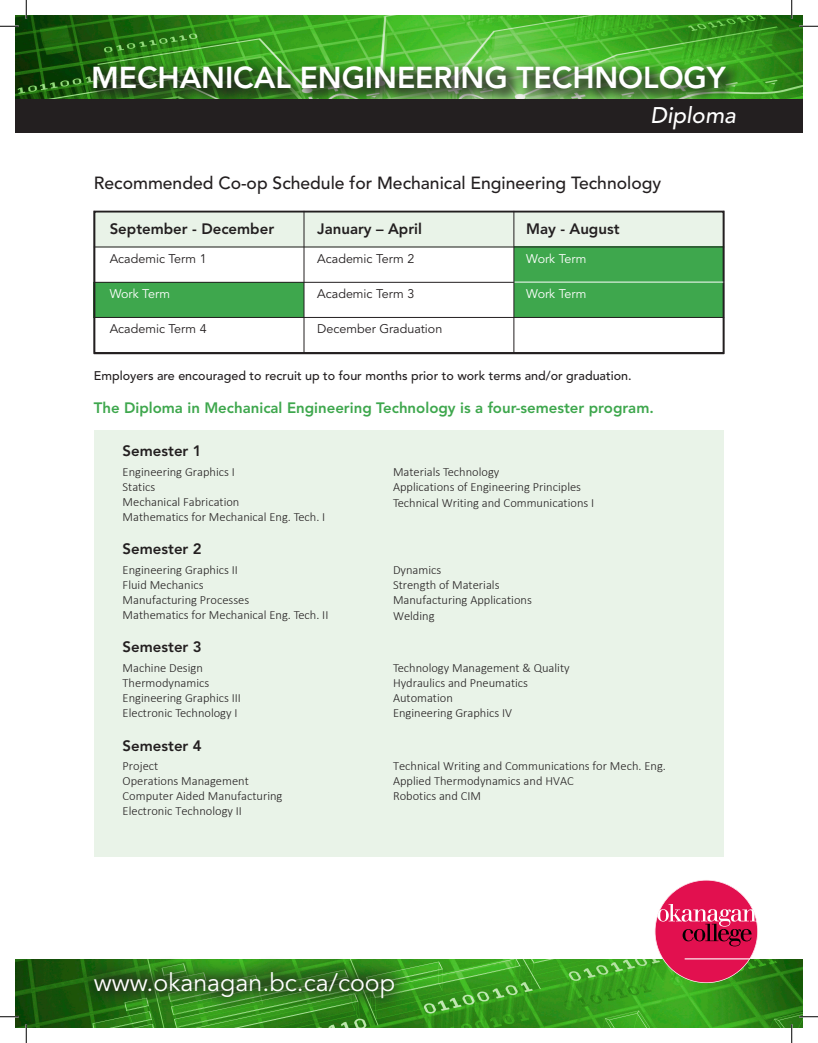
<style>
.page{position:relative;width:818px;height:1043px;background:#fff}
.page>*{position:absolute;margin:0;border:0;box-sizing:border-box;transform-origin:0 0}
.t1{font:800 30px "Avenir";letter-spacing:-.005em;color:#fff}
.t2{font:25px "Avenir";color:#fff}
.t3{font:italic 500 22.5px "Avenir";color:#fff}
.t4{font:500 17.5px "Avenir";color:#231f20}
.t5{font:800 15px "Avenir";color:#231f20}
.t6{font:800 15px "Avenir";color:#3ea74d}
.t7{font:300 12.5px/15px "Calibri";color:#231f20}
.t8{font:500 12.5px "Avenir";color:#231f20}
.t9{font:12.5px "Avenir";color:#231f20}
.t10{font:12.5px "Avenir";color:#fff}
</style>
<div class="page">
<img style="left:15px;top:15px;width:787px;height:84px">
<img style="left:15px;top:959px;width:787px;height:68px">
<div style="left:15px;top:99px;width:787px;height:33px;background:#231f20"></div>
<div style="left:94px;top:429px;width:629px;height:427px;background:#e9f3e8"></div>
<div style="left:94px;top:282px;width:210px;height:35px;background:#3ea74d"></div>
<div style="left:94px;top:211px;width:630px;height:36px;background:#e9f3e8"></div>
<div style="left:514px;top:247px;width:209px;height:71px;background:#3ea74d"></div>
<div style="left:93px;top:211px;width:631px;height:143px;border:2px solid #231f20"></div>
<hr style="left:94px;top:247px;width:630px;height:1px;background:#231f20">
<hr style="left:94px;top:282px;width:420px;height:1px;background:#231f20">
<hr style="left:94px;top:317px;width:630px;height:1px;background:#231f20">
<hr style="left:94px;top:352px;width:630px;height:1px;background:#231f20">
<hr style="left:94px;top:353px;width:630px;height:1px;background:#231f20">
<hr style="left:514px;top:282px;width:210px;height:1px;background:#fff">
<hr style="left:94px;top:211px;width:1px;height:141px;background:#231f20">
<hr style="left:304px;top:211px;width:1px;height:141px;background:#231f20">
<hr style="left:513px;top:211px;width:1px;height:141px;background:#231f20">
<hr style="left:723px;top:211px;width:1px;height:141px;background:#231f20">
<div style="left:77px;top:954px;width:335px;height:61px;background:#231f20;opacity:.75"></div>
<div style="left:87px;top:60px;width:656px;height:46px;background:#231f20;opacity:.75"></div>
<div style="left:654px;top:879px;width:104px;height:104px;background:#e2104f;border:1px solid #fff;border-radius:50%"></div>
<hr style="left:684px;top:958px;width:66px;height:1px;background:#fff">
<svg style="left:657px;top:904px;width:100px;height:42px"></svg>
<svg style="left:0;top:25px;width:19px;height:2px"></svg>
<svg style="left:799px;top:25px;width:19px;height:2px"></svg>
<svg style="left:0;top:1015px;width:19px;height:2px"></svg>
<svg style="left:799px;top:1015px;width:19px;height:2px"></svg>
<svg style="left:25px;top:0;width:2px;height:19px"></svg>
<svg style="left:25px;top:1024px;width:2px;height:18px"></svg>
<svg style="left:790px;top:0;width:2px;height:19px"></svg>
<svg style="left:790px;top:1024px;width:2px;height:18px"></svg>
<p class="t1" style="left:91px;top:60px;width:636px">MECHANICAL ENGINEERING TECHNOLOGY</p>
<p class="t3" style="left:650px;top:102px;width:87px">Diploma</p>
<p class="t4" style="left:94px;top:173px;width:569px">Recommended Co-op Schedule for Mechanical Engineering Technology</p>
<p class="t5" style="left:110px;top:220px;width:166px">September - December</p>
<p class="t5" style="left:317px;top:220px;width:106px">January – April</p>
<p class="t5" style="left:526px;top:220px;width:95px">May - August</p>
<p class="t9" style="left:110px;top:252px;width:99px">Academic Term 1</p>
<p class="t9" style="left:317px;top:252px;width:99px">Academic Term 2</p>
<p class="t10" style="left:526px;top:252px;width:62px">Work Term</p>
<p class="t10" style="left:110px;top:287px;width:62px">Work Term</p>
<p class="t9" style="left:317px;top:287px;width:99px">Academic Term 3</p>
<p class="t10" style="left:526px;top:287px;width:62px">Work Term</p>
<p class="t9" style="left:110px;top:322px;width:99px">Academic Term 4</p>
<p class="t9" style="left:317px;top:322px;width:126px">December Graduation</p>
<p class="t8" style="left:94px;top:368px;width:539px">Employers are encouraged to recruit up to four months prior to work terms and/or graduation.</p>
<p class="t6" style="left:94px;top:399px;width:561px">The Diploma in Mechanical Engineering Technology is a four-semester program.</p>
<p class="t5" style="left:123px;top:442px;width:81px">Semester 1</p>
<p class="t7" style="left:123px;top:464px;width:204px">Engineering Graphics I<br>Statics<br>Mechanical Fabrication<br>Mathematics for Mechanical Eng. Tech. I</p>
<p class="t5" style="left:123px;top:540px;width:81px">Semester 2</p>
<p class="t7" style="left:123px;top:562px;width:207px">Engineering Graphics II<br>Fluid Mechanics<br>Manufacturing Processes<br>Mathematics for Mechanical Eng. Tech. II</p>
<p class="t5" style="left:123px;top:638px;width:81px">Semester 3</p>
<p class="t7" style="left:123px;top:660px;width:120px">Machine Design<br>Thermodynamics<br>Engineering Graphics III<br>Electronic Technology I</p>
<p class="t5" style="left:123px;top:736px;width:81px">Semester 4</p>
<p class="t7" style="left:123px;top:758px;width:161px">Project<br>Operations Management<br>Computer Aided Manufacturing<br>Electronic Technology II</p>
<p class="t7" style="left:393px;top:464px;width:203px">Materials Technology<br>Applications of Engineering Principles<br>Technical Writing and Communications I</p>
<p class="t7" style="left:393px;top:562px;width:140px">Dynamics<br>Strength of Materials<br>Manufacturing Applications<br>Welding</p>
<p class="t7" style="left:393px;top:660px;width:178px">Technology Management &amp; Quality<br>Hydraulics and Pneumatics<br>Automation<br>Engineering Graphics IV</p>
<p class="t7" style="left:393px;top:758px;width:274px">Technical Writing and Communications for Mech. Eng.<br>Applied Thermodynamics and HVAC<br>Robotics and CIM</p>
<p class="t2" style="left:94px;top:967px;width:303px">www.okanagan.bc.ca/coop</p>
</div>
